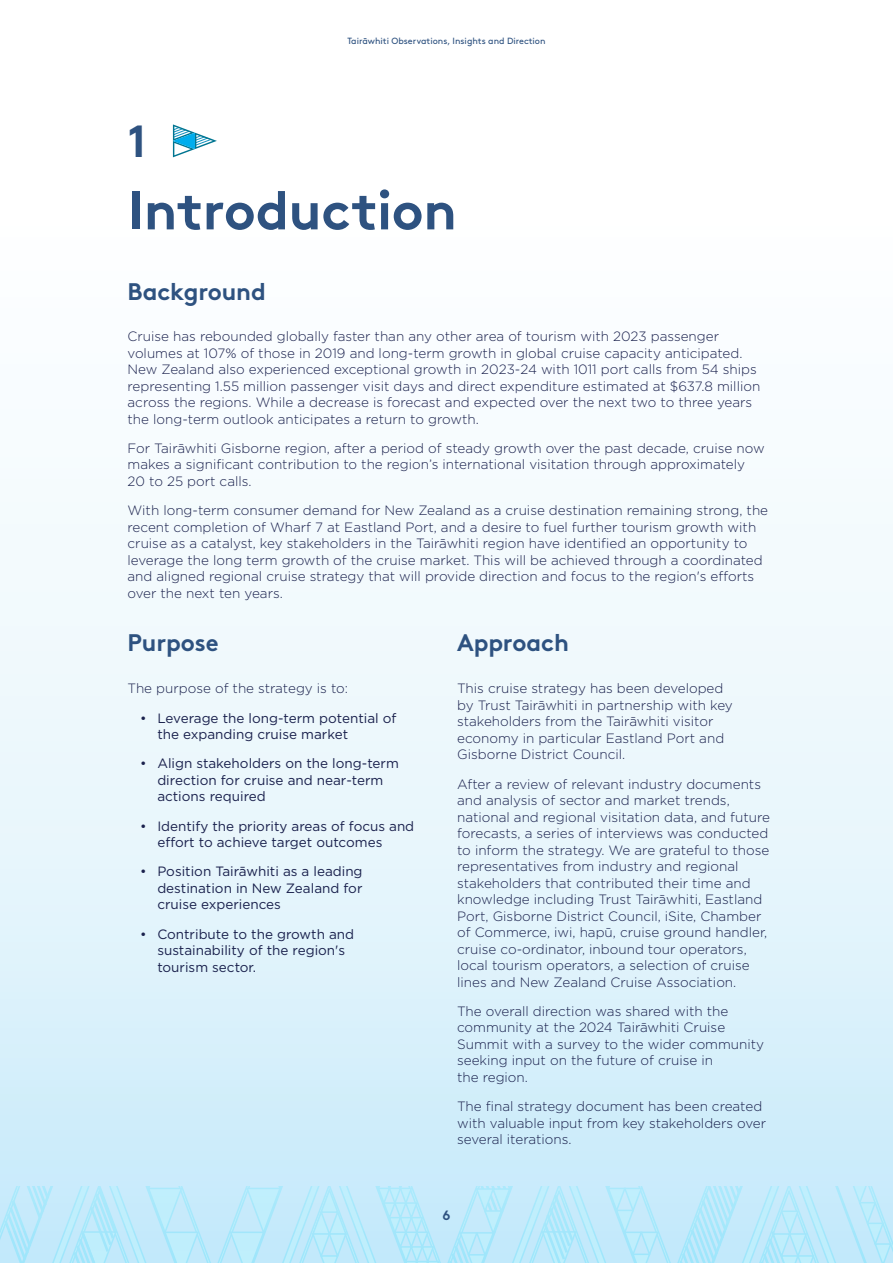
<style>
.page{position:relative;width:893px;height:1263px;background:#fff}
.page>*{position:absolute;margin:0;border:0;box-sizing:border-box;transform-origin:0 0}
.t1{font:700 54px "Brown Pro";letter-spacing:-.005em;color:#2e5280}
.t2{font:700 45px "Brown Pro";color:#2e5280}
.t3{font:700 24px "Brown Pro";letter-spacing:-.005em;color:#2e5280}
.t4{font:300 13.5px/16.5px "Gotham";color:#1a214d}
.t5{font:13.5px/16.5px "Gotham";color:#1a214d}
.t6{font:700 13.5px "Brown Pro";color:#2e5280}
.t7{font:9px "Brown Pro";color:#2e5280}
</style>
<div class="page">
<div style="left:0;top:0;width:893px;height:1263px;background:linear-gradient(to bottom,#fff,#d2eefa)"></div>
<svg style="left:172px;top:124px;width:45px;height:33px"></svg>
<svg style="left:0;top:1186px;width:893px;height:77px;background:#bee9fb"></svg>
<svg style="left:62px;top:1186px;width:761px;height:77px;background:#bdeafb"></svg>
<h2 class="t2" style="left:128px;top:105px;width:21px">1</h2>
<p class="t7" style="left:347px;top:34px;width:200px">Tairāwhiti Observations, Insights and Direction</p>
<h1 class="t1" style="left:128px;top:167px;width:330px">Introduction</h1>
<h3 class="t3" style="left:128px;top:272px;width:140px">Background</h3>
<p class="t4" style="left:128px;top:328px;width:634px">Cruise has rebounded globally faster than any other area of tourism with 2023 passenger volumes at 107% of those in 2019 and long-term growth in global cruise capacity anticipated.<br>New Zealand also experienced exceptional growth in 2023-24 with 1011 port calls from 54 ships representing 1.55 million passenger visit days and direct expenditure estimated at $637.8 million across the regions. While a decrease is forecast and expected over the next two to three years the long-term outlook anticipates a return to growth.</p>
<p class="t4" style="left:128px;top:439px;width:639px">For Tairāwhiti Gisborne region, after a period of steady growth over the past decade, cruise now makes a significant contribution to the region’s international visitation through approximately<br>20 to 25 port calls.</p>
<p class="t4" style="left:128px;top:502px;width:642px">With long-term consumer demand for New Zealand as a cruise destination remaining strong, the recent completion of Wharf 7 at Eastland Port, and a desire to fuel further tourism growth with cruise as a catalyst, key stakeholders in the Tairāwhiti region have identified an opportunity to leverage the long term growth of the cruise market. This will be achieved through a coordinated and aligned regional cruise strategy that will provide direction and focus to the region's efforts over the next ten years.</p>
<h3 class="t3" style="left:128px;top:623px;width:93px">Purpose</h3>
<p class="t4" style="left:128px;top:680px;width:222px">The purpose of the strategy is to:</p>
<p class="t5" style="left:157px;top:709px;width:241px;text-indent:-17px">• Leverage the long-term potential of the expanding cruise market</p>
<p class="t5" style="left:157px;top:755px;width:243px;text-indent:-17px">• Align stakeholders on the long-term direction for cruise and near-term actions required</p>
<p class="t5" style="left:157px;top:817px;width:258px;text-indent:-17px">• Identify the priority areas of focus and effort to achieve target outcomes</p>
<p class="t5" style="left:157px;top:863px;width:207px;text-align:justify;text-indent:-17px">• Position Tairāwhiti as a leading destination in New Zealand for cruise experiences</p>
<p class="t5" style="left:157px;top:925px;width:198px;text-indent:-17px">• Contribute to the growth and sustainability of the region's tourism sector.</p>
<h3 class="t3" style="left:457px;top:623px;width:113px">Approach</h3>
<p class="t4" style="left:457px;top:680px;width:277px">This cruise strategy has been developed by Trust Tairāwhiti in partnership with key stakeholders from the Tairāwhiti visitor economy in particular Eastland Port and Gisborne District Council.</p>
<p class="t4" style="left:457px;top:775px;width:314px">After a review of relevant industry documents and analysis of sector and market trends, national and regional visitation data, and future forecasts, a series of interviews was conducted to inform the strategy. We are grateful to those representatives from industry and regional stakeholders that contributed their time and knowledge including Trust Tairāwhiti, Eastland Port, Gisborne District Council, iSite, Chamber of Commerce, iwi, hapū, cruise ground handler, cruise co-ordinator, inbound tour operators, local tourism operators, a selection of cruise lines and New Zealand Cruise Association.</p>
<p class="t4" style="left:457px;top:1002px;width:309px">The overall direction was shared with the community at the 2024 Tairāwhiti Cruise Summit with a survey to the wider community seeking input on the future of cruise in<br>the region.</p>
<p class="t4" style="left:457px;top:1098px;width:311px">The final strategy document has been created with valuable input from key stakeholders over several iterations.</p>
<p class="t6" style="left:442px;top:1204px;width:9px">6</p>
</div>
